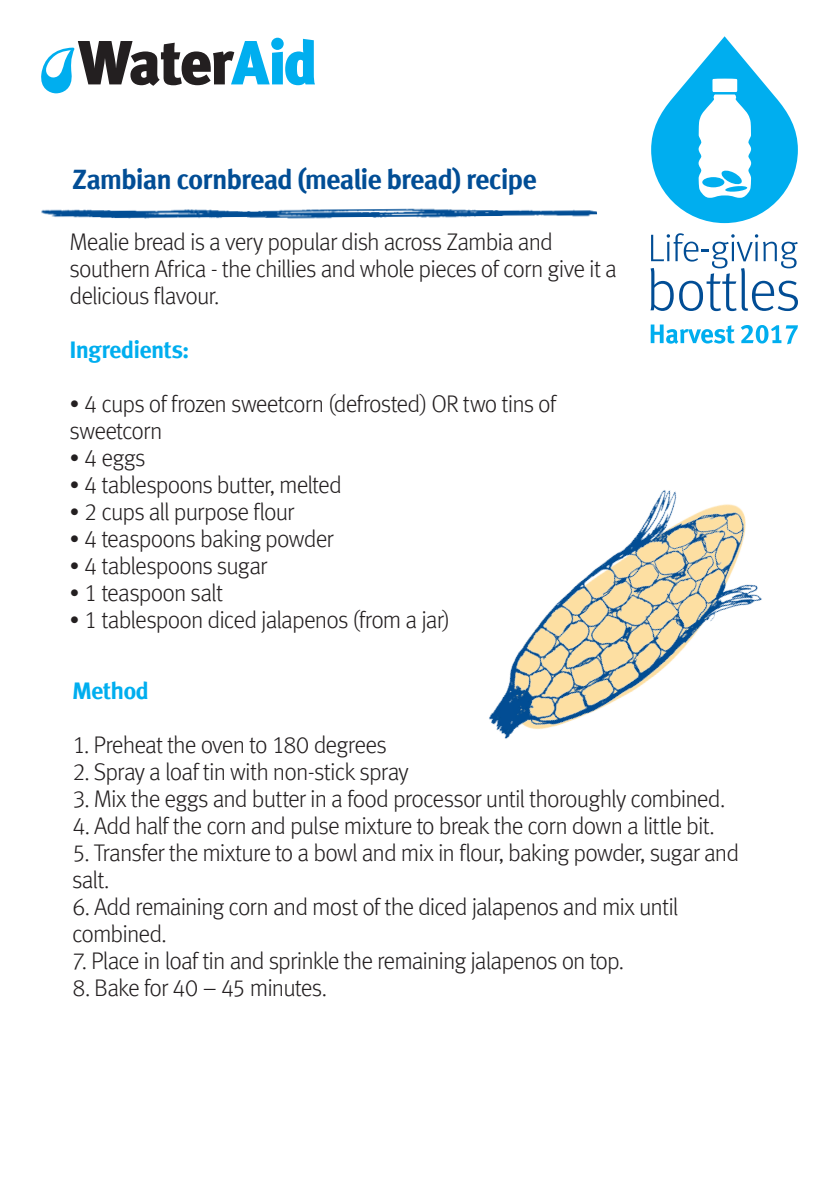
<style>
.page{position:relative;width:840px;height:1191px;background:#fff}
.page>*{position:absolute;margin:0;border:0;box-sizing:border-box;transform-origin:0 0}
.sub_copy{font:700 28px "Meta Offc";letter-spacing:-.04em;color:#014d95}
.sub_copy-2{font:300 24px/27px "Meta Offc";letter-spacing:-.04em;color:#231f20}
.sub_copy-3{font:700 24px "Meta Offc";letter-spacing:-.035em;color:#00aeef}
</style>
<div class="page">
<svg style="left:41px;top:38px;width:274px;height:55px"></svg>
<img style="left:41px;top:208px;width:556px;height:11px">
<svg style="left:650px;top:233px;width:147px;height:78px"></svg>
<svg style="left:650px;top:324px;width:84px;height:20px"></svg>
<svg style="left:741px;top:325px;width:56px;height:19px"></svg>
<svg style="left:651px;top:36px;width:146px;height:187px"></svg>
<img style="left:489px;top:490px;width:273px;height:249px">
<p class="sub_copy" style="left:72px;top:163px;width:466px">Zambian cornbread (mealie bread) recipe</p>
<p class="sub_copy-2" style="left:69px;top:228px;width:548px">Mealie bread is a very popular dish across Zambia and southern Africa - the chillies and whole pieces of corn give it a delicious flavour.</p>
<p class="sub_copy-3" style="left:69px;top:335px;width:121px">Ingredients:</p>
<p class="sub_copy-2" style="left:69px;top:390px;width:488px">• 4 cups of frozen sweetcorn (defrosted) OR two tins of sweetcorn</p>
<p class="sub_copy-2" style="left:69px;top:444px;width:78px">• 4 eggs</p>
<p class="sub_copy-2" style="left:69px;top:471px;width:274px">• 4 tablespoons butter, melted</p>
<p class="sub_copy-2" style="left:69px;top:498px;width:226px">• 2 cups all purpose flour</p>
<p class="sub_copy-2" style="left:69px;top:525px;width:265px">• 4 teaspoons baking powder</p>
<p class="sub_copy-2" style="left:69px;top:552px;width:199px">• 4 tablespoons sugar</p>
<p class="sub_copy-2" style="left:69px;top:579px;width:155px">• 1 teaspoon salt</p>
<p class="sub_copy-2" style="left:69px;top:606px;width:382px">• 1 tablespoon diced jalapenos (from a jar)</p>
<p class="sub_copy-3" style="left:72px;top:676px;width:78px">Method</p>
<p class="sub_copy-2" style="left:72px;top:731px;width:316px">1. Preheat the oven to 180 degrees</p>
<p class="sub_copy-2" style="left:72px;top:758px;width:338px">2. Spray a loaf tin with non-stick spray</p>
<p class="sub_copy-2" style="left:72px;top:785px;width:654px">3. Mix the eggs and butter in a food processor until thoroughly combined.</p>
<p class="sub_copy-2" style="left:72px;top:812px;width:643px">4. Add half the corn and pulse mixture to break the corn down a little bit.</p>
<p class="sub_copy-2" style="left:72px;top:839px;width:668px">5. Transfer the mixture to a bowl and mix in flour, baking powder, sugar and salt.</p>
<p class="sub_copy-2" style="left:72px;top:893px;width:607px">6. Add remaining corn and most of the diced jalapenos and mix until combined.</p>
<p class="sub_copy-2" style="left:72px;top:947px;width:553px">7. Place in loaf tin and sprinkle the remaining jalapenos on top.</p>
<p class="sub_copy-2" style="left:72px;top:974px;width:256px">8. Bake for 40 – 45 minutes.</p>
</div>
